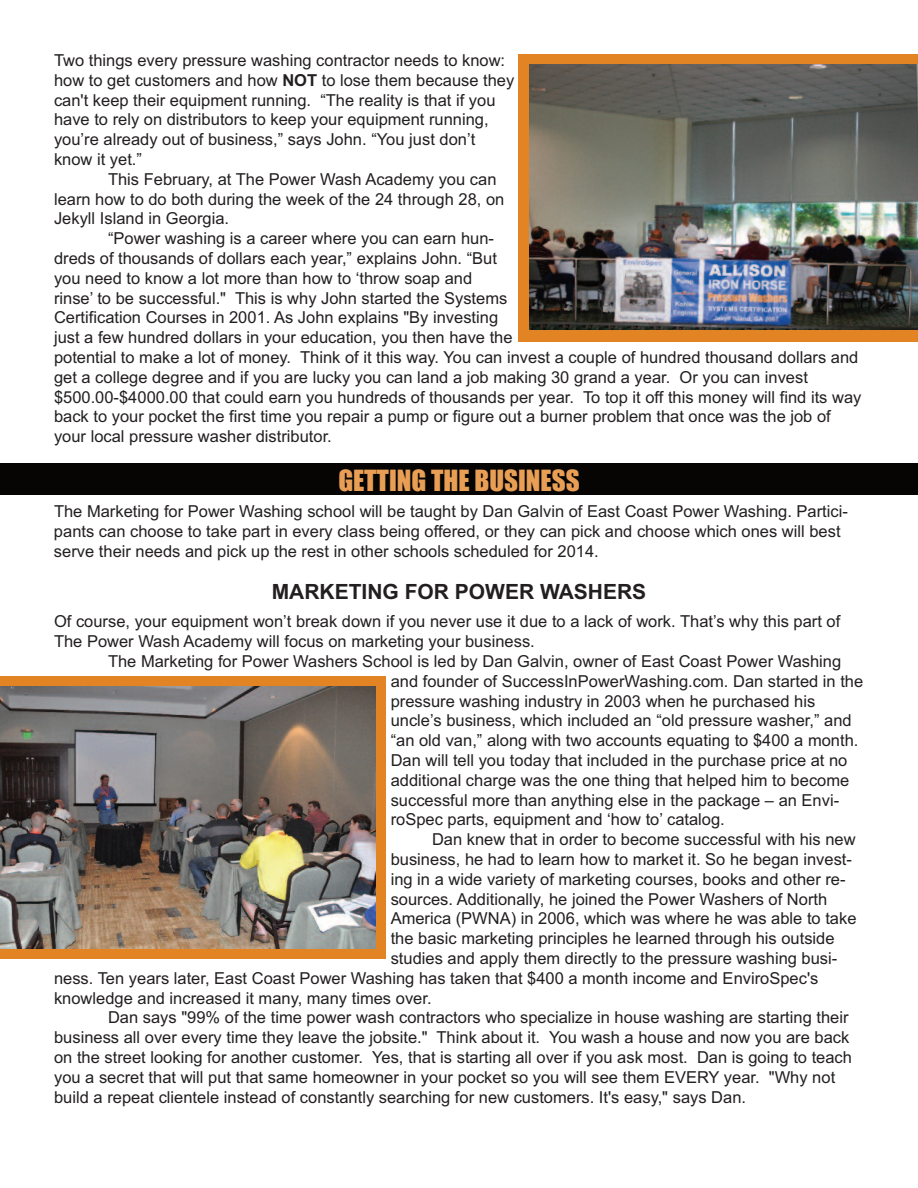
<style>
.page{position:relative;width:918px;height:1188px;background:#fff}
.page>*{position:absolute;margin:0;border:0;box-sizing:border-box;transform-origin:0 0}
.t1{font:27px "Impact";color:#e89e54}
.t2{font:700 21px "Arial";color:#231f20}
.t3{font:16.5px/19.8px "Arial";color:#231f20}
.s1{font-weight:700}
</style>
<div class="page">
<div style="left:518px;top:54px;width:400px;height:287px;background:#e28423"></div>
<div style="left:0;top:463px;width:918px;height:32px;background:#070504"></div>
<div style="left:0;top:676px;width:386px;height:282px;background:#e28423"></div>
<img style="left:530px;top:65px;width:388px;height:264px">
<img style="left:0;top:687px;width:376px;height:261px">
<p class="t3" style="left:54px;top:50px;width:462px">Two things every pressure washing contractor needs to know: how to get customers and how <span class="s1">NOT</span> to lose them because they can't keep their equipment running. “The reality is that if you have to rely on distributors to keep your equipment running, you’re already out of business,” says John. “You just don’t know it yet.”</p>
<p class="t3" style="left:54px;top:169px;width:452px;text-indent:54px">This February, at The Power Wash Academy you can learn how to do both during the week of the 24 through 28, on<br>Jekyll Island in Georgia.</p>
<p class="t3" style="left:54px;top:229px;width:809px;text-indent:54px">“Power washing is a career where you can earn hun-<br>dreds of thousands of dollars each year,” explains John. “But<br>you need to know a lot more than how to ‘throw soap and<br>rinse’ to be successful." This is why John started the Systems<br>Certification Courses in 2001. As John explains "By investing<br>just a few hundred dollars in your education, you then have the<br>potential to make a lot of money. Think of it this way. You can invest a couple of hundred thousand dollars and get a college degree and if you are lucky you can land a job making 30 grand a year. Or you can invest $500.00-$4000.00 that could earn you hundreds of thousands per year. To top it off this money will find its way back to your pocket the first time you repair a pump or figure out a burner problem that once was the job of your local pressure washer distributor.</p>
<h1 class="t1" style="left:338px;top:466px;width:243px">GETTING THE BUSINESS</h1>
<p class="t3" style="left:54px;top:501px;width:795px">The Marketing for Power Washing school will be taught by Dan Galvin of East Coast Power Washing. Partici&shy;pants can choose to take part in every class being offered, or they can pick and choose which ones will best serve their needs and pick up the rest in other schools scheduled for 2014.</p>
<p class="t2" style="left:272px;top:580px;width:376px">MARKETING FOR POWER WASHERS</p>
<p class="t3" style="left:54px;top:612px;width:788px">Of course, your equipment won’t break down if you never use it due to a lack of work. That’s why this part of<br>The Power Wash Academy will focus on marketing your business.</p>
<p class="t3" style="left:391px;top:651px;width:474px;text-indent:-283px">The Marketing for Power Washers School is led by Dan Galvin, owner of East Coast Power Washing and founder of SuccessInPowerWashing.com. Dan started in the pressure washing industry in 2003 when he purchased his uncle’s business, which included an “old pressure washer,” and “an old van,” along with two accounts equating to $400 a month.<br>Dan will tell you today that included in the purchase price at no additional charge was the one thing that helped him to become successful more than anything else in the package – an Envi&shy;roSpec parts, equipment and ‘how to’ catalog.</p>
<p class="t3" style="left:432px;top:830px;width:425px">Dan knew that in order to become successful with his new</p>
<p class="t3" style="left:391px;top:849px;width:463px">business, he had to learn how to market it. So he began invest-</p>
<p class="t3" style="left:391px;top:869px;width:456px">ing in a wide variety of marketing courses, books and other re-</p>
<p class="t3" style="left:391px;top:889px;width:438px">sources. Additionally, he joined the Power Washers of North</p>
<p class="t3" style="left:391px;top:909px;width:467px">America (PWNA) in 2006, which was where he was able to take</p>
<p class="t3" style="left:391px;top:929px;width:445px">the basic marketing principles he learned through his outside</p>
<p class="t3" style="left:391px;top:948px;width:448px">studies and apply them directly to the pressure washing busi-</p>
<p class="t3" style="left:54px;top:968px;width:766px">ness. Ten years later, East Coast Power Washing has taken that $400 a month income and EnviroSpec's</p>
<p class="t3" style="left:54px;top:988px;width:379px">knowledge and increased it many, many times over.</p>
<p class="t3" style="left:108px;top:1008px;width:742px">Dan says "99% of the time power wash contractors who specialize in house washing are starting their</p>
<p class="t3" style="left:54px;top:1028px;width:797px">business all over every time they leave the jobsite." Think about it. You wash a house and now you are back</p>
<p class="t3" style="left:54px;top:1047px;width:799px">on the street looking for another customer. Yes, that is starting all over if you ask most. Dan is going to teach</p>
<p class="t3" style="left:54px;top:1067px;width:783px">you a secret that will put that same homeowner in your pocket so you will see them EVERY year. "Why not</p>
<p class="t3" style="left:54px;top:1087px;width:693px">build a repeat clientele instead of constantly searching for new customers. It's easy," says Dan.</p>
</div>
